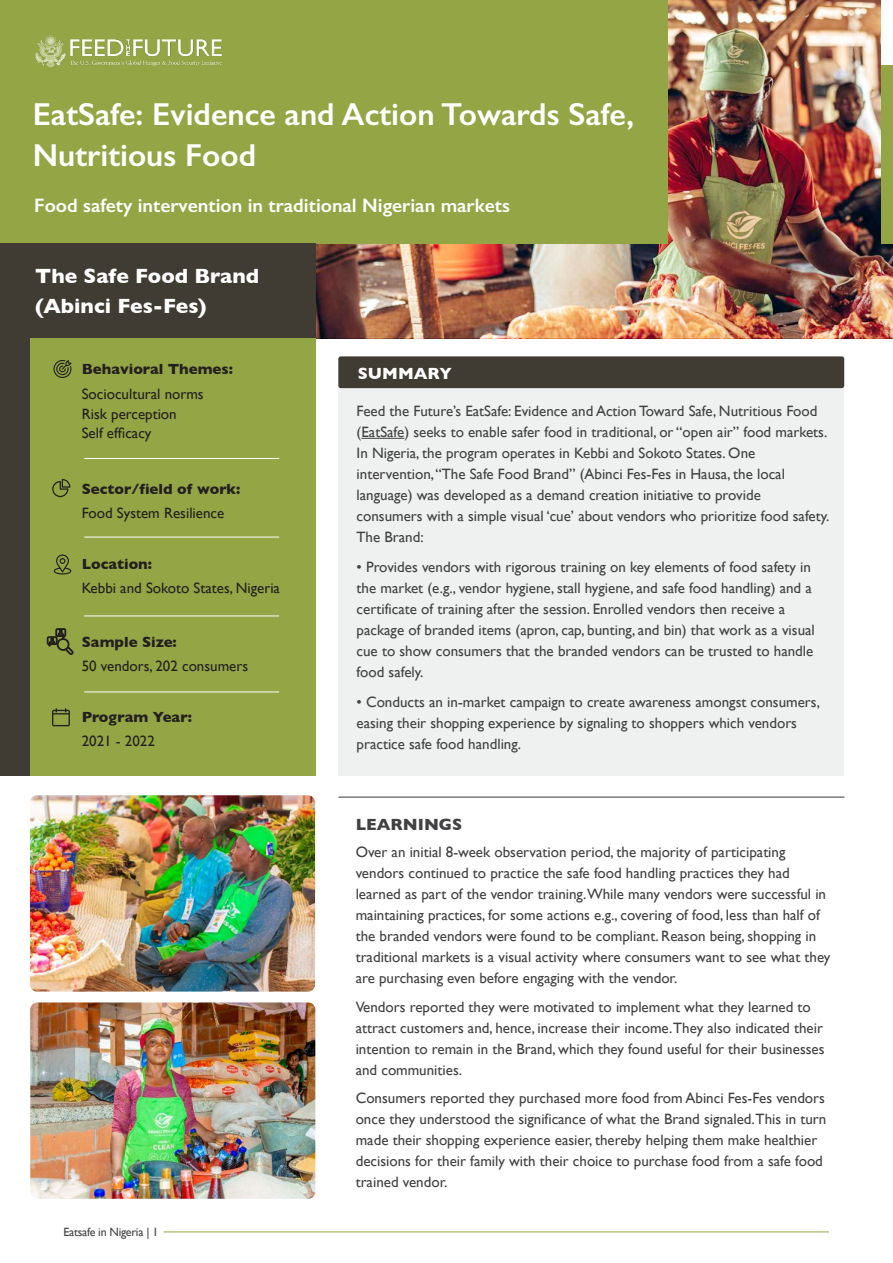
<style>
.page{position:relative;width:893px;height:1263px;background:#fff}
.page>*{position:absolute;margin:0;border:0;box-sizing:border-box;transform-origin:0 0}
.t1{font:600 31.8px/41.4px "Gill Sans";color:#fff}
.t2{font:700 21px/30px "Gill Sans";color:#fff}
.t3{font:600 19.5px "Gill Sans";color:#fff}
.t4{font:700 16.5px "Gill Sans";color:#414042}
.t5{font:700 16.5px "Gill Sans";color:#fff}
.t6{font:15px/21px "Gill Sans";color:#414042}
.t7{font:15px/19.5px "Gill Sans";color:#231f20}
.t8{font:700 15px "Gill Sans";color:#231f20}
.t9{font:12px "Gill Sans";letter-spacing:-.02em;color:#414042}
</style>
<div class="page">
<img style="left:316px;top:0;width:577px;height:338px">
<div style="left:0;top:0;width:668px;height:244px;background:#94a545"></div>
<div style="left:338px;top:359px;width:506px;height:417px;background:#eff0f0"></div>
<div style="left:338px;top:356px;width:506px;height:32px;background:#403b33;border-radius:3px"></div>
<hr style="left:163px;top:1232px;width:666px;height:1px;background:#94a545">
<hr style="left:361px;top:438px;width:43px;height:1px;background:#414042">
<hr style="left:338px;top:796px;width:506px;height:2px;background:#414042">
<img style="left:30px;top:795px;width:285px;height:196px">
<img style="left:30px;top:1002px;width:285px;height:197px">
<div style="left:882px;top:64px;width:11px;height:180px;background:#94a545"></div>
<div style="left:882px;top:0;width:11px;height:65px;background:#fff"></div>
<div style="left:0;top:327px;width:316px;height:448px;background:#94a545"></div>
<div style="left:0;top:327px;width:30px;height:448px;background:#403b33"></div>
<hr style="left:84px;top:458px;width:195px;height:1px;background:#fff">
<hr style="left:84px;top:537px;width:195px;height:1px;background:#fff">
<hr style="left:84px;top:615px;width:195px;height:1px;background:#fff">
<hr style="left:84px;top:691px;width:195px;height:1px;background:#fff">
<svg style="left:53px;top:360px;width:19px;height:18px"></svg>
<svg style="left:47px;top:628px;width:26px;height:27px"></svg>
<svg style="left:54px;top:554px;width:17px;height:21px"></svg>
<svg style="left:52px;top:708px;width:18px;height:18px"></svg>
<svg style="left:52px;top:479px;width:18px;height:19px"></svg>
<img style="left:34px;top:35px;width:188px;height:33px">
<div style="left:0;top:244px;width:316px;height:94px;background:#403b33"></div>
<h1 class="t1" style="left:33px;top:93px;width:602px">EatSafe: Evidence and Action Towards Safe,<br>Nutritious Food</h1>
<h3 class="t3" style="left:34px;top:194px;width:477px">Food safety intervention in traditional Nigerian markets</h3>
<h2 class="t2" style="left:35px;top:261px;width:225px">The Safe Food Brand (Abinci Fes-Fes)</h2>
<p class="t8" style="left:82px;top:357px;width:153px">Behavioral Themes:</p>
<p class="t7" style="left:82px;top:384px;width:123px">Sociocultural norms<br>Risk perception<br>Self efficacy</p>
<p class="t8" style="left:82px;top:477px;width:160px">Sector/field of work:</p>
<p class="t7" style="left:82px;top:503px;width:144px">Food System Resilience</p>
<p class="t8" style="left:82px;top:552px;width:72px">Location:</p>
<p class="t7" style="left:82px;top:578px;width:200px">Kebbi and Sokoto States, Nigeria</p>
<p class="t8" style="left:82px;top:630px;width:97px">Sample Size:</p>
<p class="t7" style="left:82px;top:656px;width:168px">50 vendors, 202 consumers</p>
<p class="t8" style="left:82px;top:705px;width:112px">Program Year:</p>
<p class="t7" style="left:82px;top:731px;width:75px">2021 - 2022</p>
<p class="t9" style="left:63px;top:1224px;width:96px">Eatsafe in Nigeria | 1</p>
<p class="t5" style="left:358px;top:360px;width:95px">SUMMARY</p>
<p class="t6" style="left:357px;top:400px;width:474px">Feed the Future’s EatSafe: Evidence and Action Toward Safe, Nutritious Food (EatSafe) seeks to enable safer food in traditional, or “open air” food markets.<br>In Nigeria, the program operates in Kebbi and Sokoto States. One intervention, “The Safe Food Brand” (Abinci Fes-Fes in Hausa, the local language) was developed as a demand creation initiative to provide consumers with a simple visual ‘cue’ about vendors who prioritize food safety.<br>The Brand:</p>
<p class="t6" style="left:357px;top:556px;width:460px">• Provides vendors with rigorous training on key elements of food safety in the market (e.g., vendor hygiene, stall hygiene, and safe food handling) and a certificate of training after the session. Enrolled vendors then receive a package of branded items (apron, cap, bunting, and bin) that work as a visual cue to show consumers that the branded vendors can be trusted to handle food safely.</p>
<p class="t6" style="left:357px;top:691px;width:465px">• Conducts an in-market campaign to create awareness amongst consumers, easing their shopping experience by signaling to shoppers which vendors practice safe food handling.</p>
<p class="t4" style="left:356px;top:811px;width:108px">LEARNINGS</p>
<p class="t6" style="left:356px;top:841px;width:476px">Over an initial 8-week observation period, the majority of participating vendors continued to practice the safe food handling practices they had learned as part of the vendor training.While many vendors were successful in maintaining practices, for some actions e.g., covering of food, less than half of the branded vendors were found to be compliant. Reason being, shopping in traditional markets is a visual activity where consumers want to see what they are purchasing even before engaging with the vendor.</p>
<p class="t6" style="left:356px;top:996px;width:470px">Vendors reported they were motivated to implement what they learned to attract customers and, hence, increase their income.They also indicated their intention to remain in the Brand, which they found useful for their businesses and communities.</p>
<p class="t6" style="left:356px;top:1087px;width:472px">Consumers reported they purchased more food from Abinci Fes-Fes vendors once they understood the significance of what the Brand signaled.This in turn made their shopping experience easier, thereby helping them make healthier decisions for their family with their choice to purchase food from a safe food trained vendor.</p>
</div>
